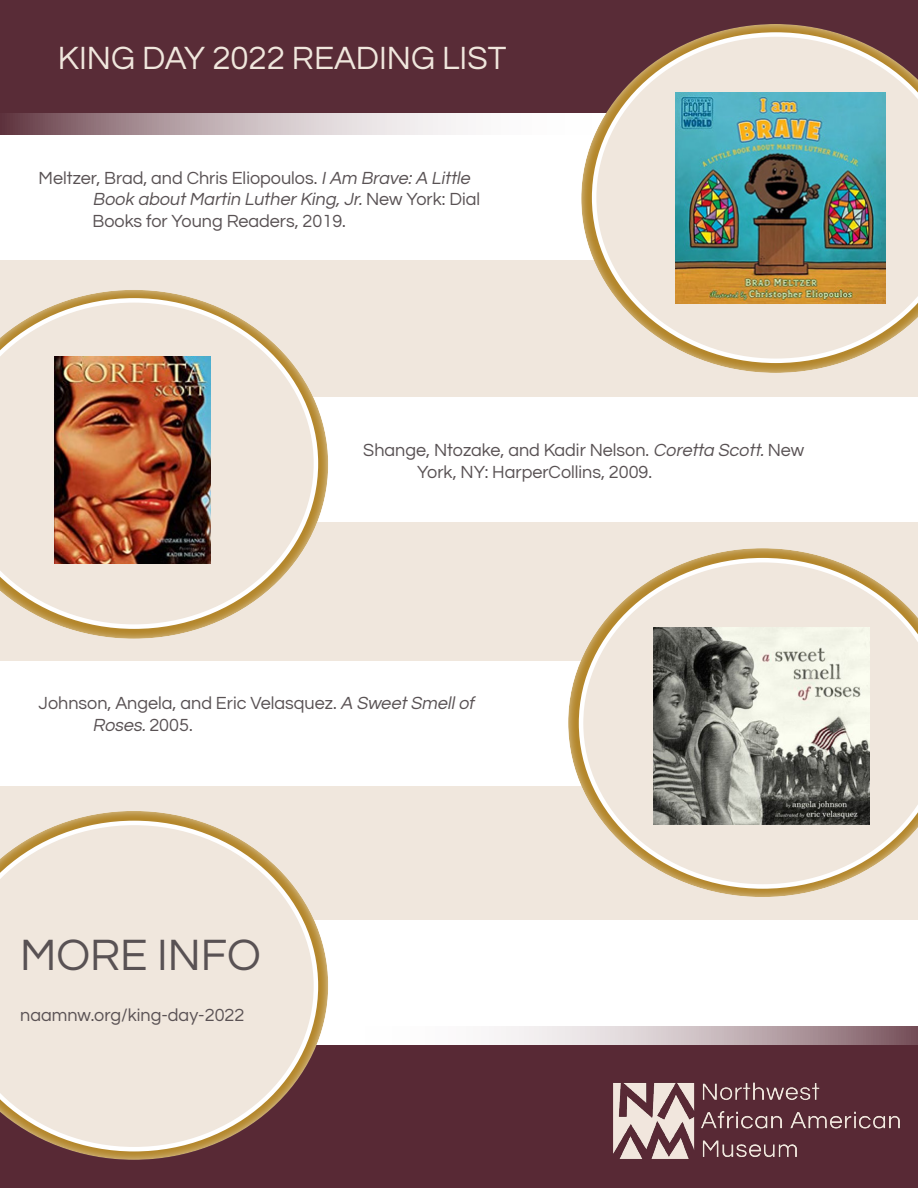
<style>
.page{position:relative;width:918px;height:1188px;background:#f0e7dd}
.page>*{position:absolute;margin:0;border:0;box-sizing:border-box;transform-origin:0 0}
.t1{font:45px "Questrial";color:#595254}
.t2{font:33px "Questrial";color:#f0e7dd}
.t3{font:18px/21.6px "Questrial";color:#595254}
.t4{font:18px "Questrial";color:#5a5254}
.s1{font-style:italic}
</style>
<div class="page">
<div style="left:0;top:0;width:918px;height:145px;background:#592c37"></div>
<div style="left:0;top:1025px;width:918px;height:163px;background:#582935"></div>
<div style="left:236px;top:397px;width:682px;height:125px;background:#fff"></div>
<div style="left:0;top:289px;width:330px;height:352px;background:#fff;opacity:.75"></div>
<svg style="left:0;top:298px;width:318px;height:331px"></svg>
<div style="left:0;top:661px;width:662px;height:125px;background:#fff"></div>
<div style="left:567px;top:547px;width:351px;height:352px;background:#fff;opacity:.75"></div>
<svg style="left:579px;top:558px;width:339px;height:331px"></svg>
<div style="left:276px;top:920px;width:642px;height:105px;background:#fff"></div>
<svg style="left:330px;top:1025px;width:588px;height:20px;background:#d6cbce"></svg>
<div style="left:0;top:810px;width:330px;height:352px;background:#fff;opacity:.75"></div>
<svg style="left:0;top:821px;width:318px;height:330px"></svg>
<div style="left:0;top:135px;width:675px;height:125px;background:#fff"></div>
<svg style="left:7px;top:114px;width:573px;height:21px;background:#cabdc0"></svg>
<div style="left:580px;top:23px;width:338px;height:352px;background:#fff;opacity:.75"></div>
<svg style="left:592px;top:32px;width:326px;height:331px"></svg>
<img style="left:613px;top:1082px;width:287px;height:77px">
<img style="left:676px;top:93px;width:210px;height:210px">
<img style="left:55px;top:356px;width:155px;height:208px">
<img style="left:653px;top:628px;width:216px;height:196px">
<p class="t2" style="left:58px;top:35px;width:450px">KING DAY 2022 READING LIST</p>
<p class="t3" style="left:93px;top:168px;width:389px;text-indent:-54px">Meltzer, Brad, and Chris Eliopoulos. <span class="s1">IAm Brave:A Little<br>Book aboutMartin LutherKing,Jr.</span>N e w Yo r k : D i a l<br>Books for Young Readers, 2019.</p>
<p class="t3" style="left:417px;top:440px;width:389px;text-indent:-54px">Shange, Ntozake, and Kadir Nelson. <span class="s1">Coretta Scott.</span>New<br>York, NY: HarperCollins, 2009.</p>
<p class="t3" style="left:93px;top:693px;width:388px;text-indent:-54px">Johnson, Angela, and Eric Velasquez. <span class="s1">A SweetSmellof<br>Roses.</span>2 0 0 5 .</p>
<p class="t1" style="left:20px;top:923px;width:242px">MORE INFO</p>
<p class="t4" style="left:20px;top:1002px;width:226px">naamnw.org/king-day-2022</p>
</div>
